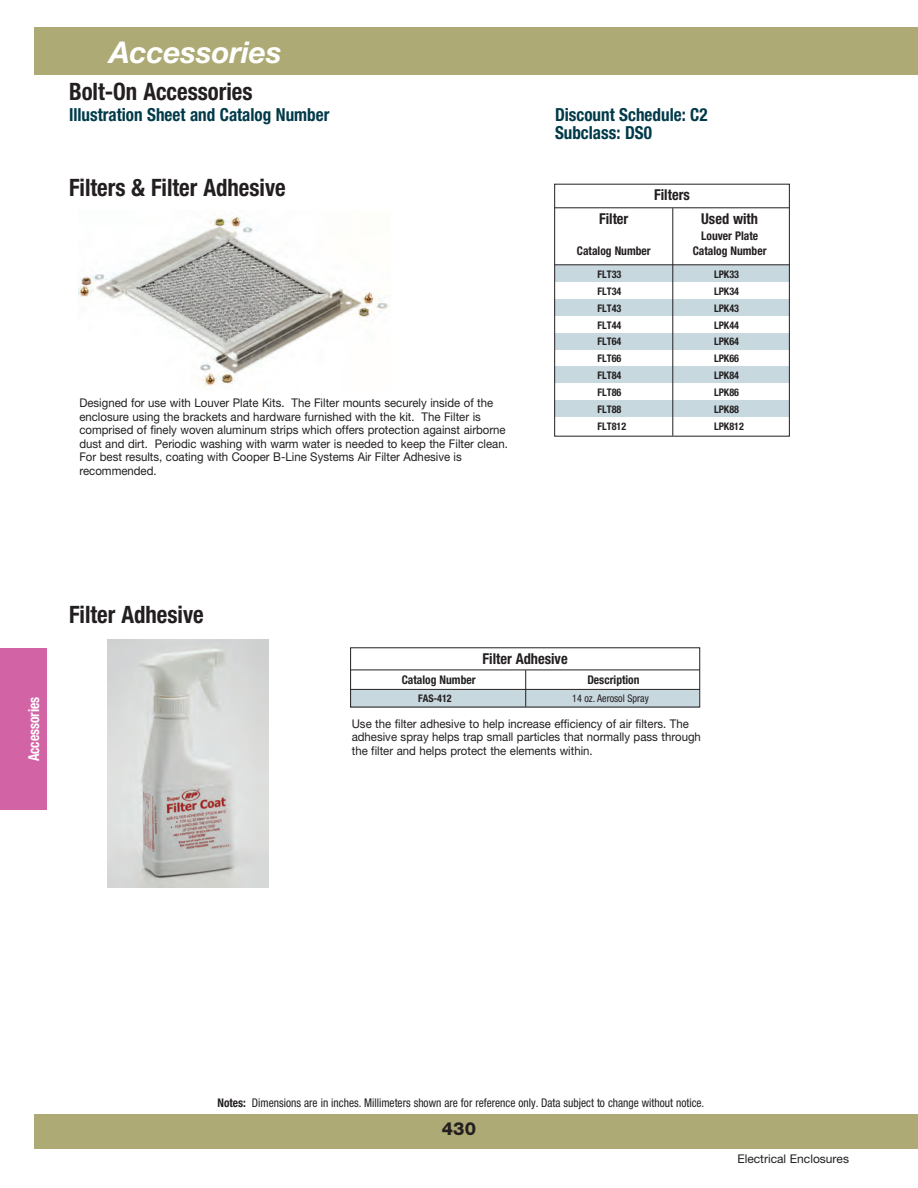
<style>
.page{position:relative;width:918px;height:1188px;background:#fff}
.page>*{position:absolute;margin:0;border:0;box-sizing:border-box;transform-origin:0 0}
.t1{font:italic 700 30px "Helvetica Neue LT Pro";color:#fff}
.t2{font:700 condensed 24px "Helvetica Neue LT Pro";color:#231f20;scale:.95 1}
.t3{font:700 condensed 18px/18px "Helvetica Neue LT Pro";color:#003a49;scale:.95 1}
.t4{font:800 18px "Helvetica Neue LT Pro";color:#231f20}
.t5{font:700 condensed 15px "Helvetica Neue LT Pro";color:#231f20;scale:.96 1}
.t6{font:700 condensed 15px "Helvetica Neue LT Pro";color:#fff;scale:.9 1}
.t7{font:12px/13.5px "Helvetica Neue LT Pro";color:#231f20;scale:.95 1}
.t8{font:condensed 12px "Helvetica Neue LT Pro";color:#231f20;scale:.95 1}
.t9{font:700 condensed 12px "Helvetica Neue LT Pro";color:#231f20;scale:.96 1}
.t10{font:12px "Helvetica Neue LT Pro";color:#231f20}
.t11{font:700 condensed 10.5px "Helvetica Neue LT Pro";color:#231f20;scale:.96 1}
.t12{font:condensed 10.5px "Helvetica Neue LT Pro";color:#231f20;scale:.96 1}
.s1{font-weight:700}
</style>
<div class="page">
<div style="left:34px;top:1114px;width:884px;height:35px;background:#adaa75"></div>
<div style="left:34px;top:27px;width:884px;height:47px;background:#adaa75"></div>
<div style="left:0;top:648px;width:47px;height:162px;background:#d264a6"></div>
<div style="left:555px;top:266px;width:234px;height:16px;background:#c8d8df"></div>
<div style="left:555px;top:300px;width:234px;height:16px;background:#c8d8df"></div>
<div style="left:555px;top:334px;width:234px;height:16px;background:#c8d8df"></div>
<div style="left:555px;top:366px;width:234px;height:16px;background:#c8d8df"></div>
<div style="left:555px;top:400px;width:234px;height:17px;background:#c8d8df"></div>
<div style="left:554px;top:184px;width:236px;height:253px;border:1px solid #231f20"></div>
<hr style="left:555px;top:264px;width:235px;height:1px;background:#231f20">
<hr style="left:555px;top:207px;width:234px;height:1px;background:#231f20">
<hr style="left:672px;top:208px;width:1px;height:228px;background:#231f20">
<img style="left:78px;top:216px;width:310px;height:171px">
<div style="left:350px;top:690px;width:349px;height:17px;background:#c8d8df"></div>
<hr style="left:351px;top:689px;width:349px;height:1px;background:#231f20">
<hr style="left:351px;top:670px;width:349px;height:1px;background:#231f20">
<hr style="left:525px;top:670px;width:1px;height:37px;background:#231f20">
<img style="left:108px;top:640px;width:161px;height:248px">
<h1 class="t1" style="left:109px;top:41px;width:174px">Accessories</h1>
<h2 class="t2" style="left:69px;top:82px;width:195px">Bolt-On Accessories</h2>
<h3 class="t3" style="left:69px;top:107px;width:276px">Illustration Sheet and Catalog Number</h3>
<h3 class="t3" style="left:555px;top:107px;width:162px">Discount Schedule: C2<br>Subclass: DS0</h3>
<h2 class="t2" style="left:69px;top:178px;width:230px">Filters &amp; Filter Adhesive</h2>
<p class="t7" style="left:79px;top:397px;width:453px">Designed for use with Louver Plate Kits. The Filter mounts securely inside of the enclosure using the brackets and hardware furnished with the kit. The Filter is comprised of finely woven aluminum strips which offers protection against airborne dust and dirt. Periodic washing with warm water is needed to keep the Filter clean.<br>For best results, coating with Cooper B-Line Systems Air Filter Adhesive is recommended.</p>
<p class="t5" style="left:654px;top:190px;width:39px">Filters</p>
<p class="t5" style="left:599px;top:213px;width:32px">Filter</p>
<p class="t5" style="left:701px;top:213px;width:61px">Used with</p>
<p class="t9" style="left:701px;top:232px;width:61px">Louver Plate</p>
<p class="t9" style="left:577px;top:247px;width:78px">Catalog Number</p>
<p class="t9" style="left:693px;top:247px;width:78px">Catalog Number</p>
<p class="t11" style="left:598px;top:270px;width:26px">FLT33</p>
<p class="t11" style="left:714px;top:270px;width:28px">LPK33</p>
<p class="t11" style="left:598px;top:287px;width:26px">FLT34</p>
<p class="t11" style="left:714px;top:287px;width:28px">LPK34</p>
<p class="t11" style="left:598px;top:304px;width:26px">FLT43</p>
<p class="t11" style="left:714px;top:304px;width:28px">LPK43</p>
<p class="t11" style="left:598px;top:321px;width:26px">FLT44</p>
<p class="t11" style="left:714px;top:321px;width:28px">LPK44</p>
<p class="t11" style="left:598px;top:338px;width:26px">FLT64</p>
<p class="t11" style="left:714px;top:338px;width:28px">LPK64</p>
<p class="t11" style="left:598px;top:355px;width:26px">FLT66</p>
<p class="t11" style="left:714px;top:355px;width:28px">LPK66</p>
<p class="t11" style="left:598px;top:372px;width:26px">FLT84</p>
<p class="t11" style="left:714px;top:372px;width:28px">LPK84</p>
<p class="t11" style="left:598px;top:389px;width:26px">FLT86</p>
<p class="t11" style="left:714px;top:389px;width:28px">LPK86</p>
<p class="t11" style="left:598px;top:405px;width:26px">FLT88</p>
<p class="t11" style="left:714px;top:405px;width:28px">LPK88</p>
<p class="t11" style="left:598px;top:422px;width:31px">FLT812</p>
<p class="t11" style="left:714px;top:422px;width:33px">LPK812</p>
<p class="t6" style="left:29px;top:761px;width:73px;rotate:-90deg">Accessories</p>
<h2 class="t2" style="left:69px;top:606px;width:143px">Filter Adhesive</h2>
<p class="t5" style="left:483px;top:653px;width:90px">Filter Adhesive</p>
<p class="t9" style="left:402px;top:675px;width:78px">Catalog Number</p>
<p class="t9" style="left:587px;top:675px;width:56px">Description</p>
<p class="t11" style="left:418px;top:694px;width:37px">FAS-412</p>
<p class="t12" style="left:572px;top:694px;width:81px">14 oz. Aerosol Spray</p>
<p class="t7" style="left:352px;top:718px;width:369px">Use the filter adhesive to help increase efficiency of air filters. The adhesive spray helps trap small particles that normally pass through the filter and helps protect the elements within.</p>
<p class="t8" style="left:217px;top:1099px;width:514px"><span class="s1">Notes:</span> Dimensions are in inches. Millimeters shown are for reference only. Data subject to change without notice.</p>
<h3 class="t4" style="left:442px;top:1122px;width:36px">430</h3>
<p class="t10" style="left:737px;top:1154px;width:113px">Electrical Enclosures</p>
</div>
